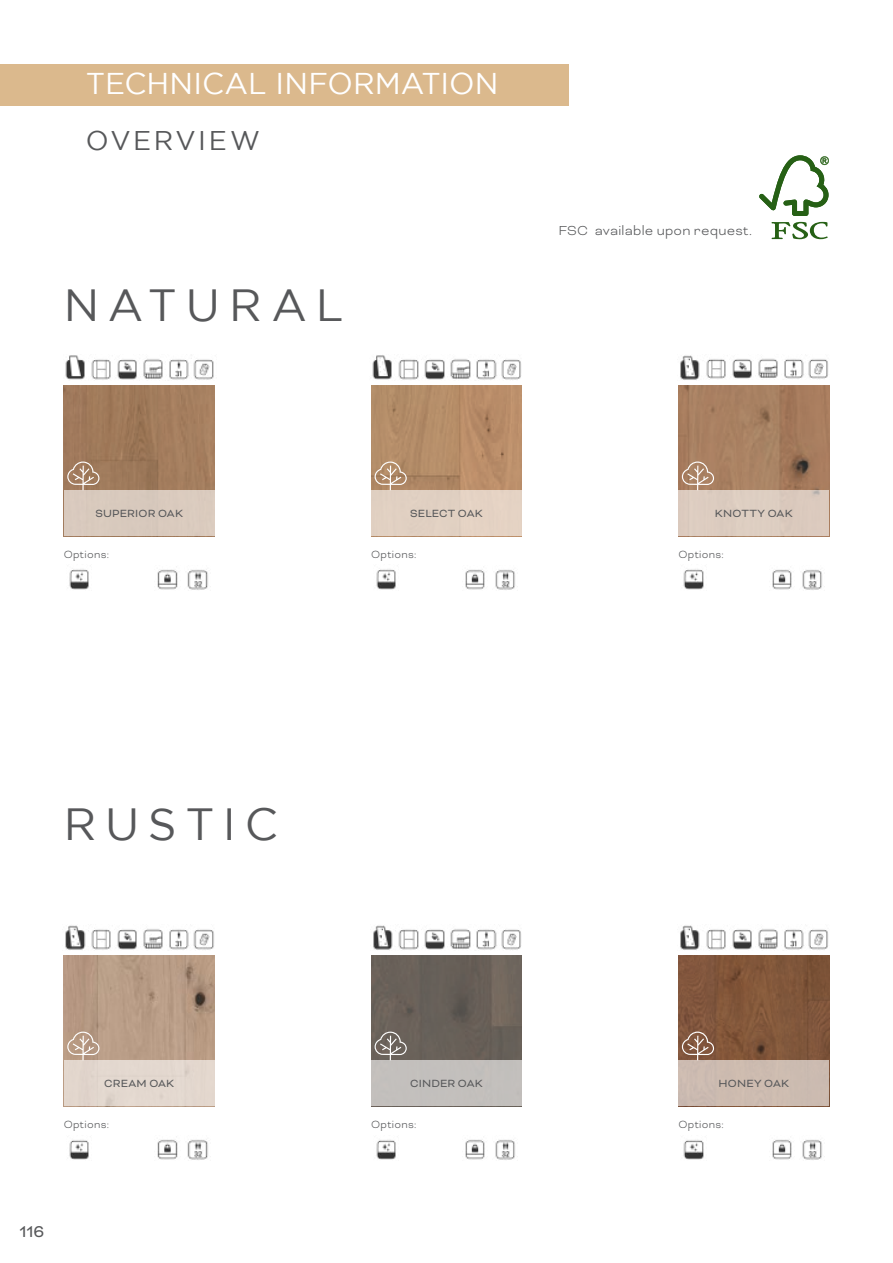
<style>
.page{position:relative;width:893px;height:1263px;background:#fff}
.page>*{position:absolute;margin:0;border:0;box-sizing:border-box;transform-origin:0 0}
.t1{font:45px "Gotham";letter-spacing:.195em;color:#57585a}
.t2{font:30px "Gotham";color:#fff}
.t3{font:27px "Gotham";letter-spacing:.09em;color:#57585a}
.t4{font:18px "Bicyclette";color:#57585a}
.t5{font:300 15px "Bicyclette";letter-spacing:.015em;color:#57585a}
.t6{font:12px "Bicyclette";letter-spacing:.015em;color:#57585a}
.t7{font:300 12px "Bicyclette";letter-spacing:.025em;color:#57585a}
</style>
<div class="page">
<img style="left:64px;top:385px;width:150px;height:106px">
<img style="left:64px;top:955px;width:150px;height:106px">
<img style="left:678px;top:385px;width:151px;height:106px">
<img style="left:678px;top:955px;width:151px;height:106px">
<img style="left:371px;top:385px;width:151px;height:106px">
<img style="left:371px;top:955px;width:151px;height:106px">
<svg style="left:67px;top:461px;width:32px;height:29px"></svg>
<svg style="left:67px;top:1031px;width:32px;height:29px"></svg>
<svg style="left:682px;top:461px;width:32px;height:29px"></svg>
<svg style="left:682px;top:1031px;width:32px;height:29px"></svg>
<svg style="left:375px;top:461px;width:32px;height:29px"></svg>
<svg style="left:375px;top:1031px;width:32px;height:29px"></svg>
<img style="left:69px;top:569px;width:20px;height:21px">
<img style="left:69px;top:1140px;width:20px;height:20px">
<img style="left:376px;top:569px;width:20px;height:21px">
<img style="left:376px;top:1140px;width:20px;height:20px">
<img style="left:683px;top:569px;width:21px;height:21px">
<img style="left:683px;top:1140px;width:21px;height:20px">
<img style="left:157px;top:566px;width:21px;height:24px">
<img style="left:157px;top:1136px;width:21px;height:24px">
<img style="left:465px;top:569px;width:20px;height:21px">
<img style="left:465px;top:1139px;width:20px;height:21px">
<img style="left:772px;top:569px;width:20px;height:21px">
<img style="left:772px;top:1139px;width:20px;height:21px">
<img style="left:65px;top:925px;width:72px;height:25px">
<img style="left:373px;top:925px;width:46px;height:25px">
<img style="left:680px;top:925px;width:46px;height:25px">
<div style="left:64px;top:491px;width:150px;height:45px;background:#d9cabd"></div>
<div style="left:64px;top:1061px;width:150px;height:45px;background:#e3d7ce"></div>
<div style="left:678px;top:491px;width:151px;height:45px;background:#dccbbf"></div>
<div style="left:678px;top:1061px;width:151px;height:45px;background:#ccbbb0"></div>
<div style="left:371px;top:491px;width:151px;height:45px;background:#e2d1c3"></div>
<div style="left:371px;top:1061px;width:151px;height:45px;background:#c3bfbc"></div>
<svg style="left:772px;top:222px;width:56px;height:17px"></svg>
<svg style="left:759px;top:155px;width:70px;height:61px"></svg>
<img style="left:187px;top:569px;width:21px;height:21px">
<img style="left:187px;top:1139px;width:21px;height:21px">
<img style="left:495px;top:569px;width:20px;height:21px">
<img style="left:495px;top:1139px;width:20px;height:21px">
<img style="left:802px;top:569px;width:20px;height:21px">
<img style="left:802px;top:1139px;width:20px;height:21px">
<img style="left:65px;top:355px;width:98px;height:25px">
<img style="left:169px;top:358px;width:45px;height:22px">
<img style="left:372px;top:355px;width:47px;height:25px">
<img style="left:424px;top:359px;width:21px;height:21px">
<img style="left:450px;top:359px;width:21px;height:20px">
<img style="left:476px;top:359px;width:45px;height:21px">
<img style="left:680px;top:355px;width:46px;height:25px">
<img style="left:732px;top:359px;width:20px;height:20px">
<img style="left:758px;top:358px;width:20px;height:20px">
<img style="left:784px;top:359px;width:44px;height:20px">
<img style="left:143px;top:929px;width:20px;height:20px">
<img style="left:169px;top:929px;width:45px;height:21px">
<img style="left:424px;top:929px;width:21px;height:21px">
<img style="left:450px;top:929px;width:21px;height:20px">
<img style="left:476px;top:929px;width:45px;height:21px">
<img style="left:732px;top:929px;width:20px;height:21px">
<img style="left:758px;top:929px;width:20px;height:20px">
<img style="left:784px;top:929px;width:44px;height:21px">
<div style="left:0;top:64px;width:568px;height:41px;background:#dbb98d"></div>
<p class="t2" style="left:86px;top:67px;width:414px">TECHNICAL INFORMATION</p>
<p class="t3" style="left:86px;top:125px;width:175px">OVERVIEW</p>
<p class="t1" style="left:64px;top:280px;width:281px">NATURAL</p>
<p class="t5" style="left:558px;top:222px;width:195px">FSC available upon request.</p>
<p class="t6" style="left:95px;top:506px;width:89px">SUPERIOR OAK</p>
<p class="t7" style="left:64px;top:547px;width:47px">Options:</p>
<p class="t6" style="left:410px;top:506px;width:74px">SELECT OAK</p>
<p class="t7" style="left:371px;top:547px;width:47px">Options:</p>
<p class="t6" style="left:715px;top:506px;width:79px">KNOTTY OAK</p>
<p class="t7" style="left:678px;top:547px;width:47px">Options:</p>
<p class="t1" style="left:64px;top:799px;width:216px">RUSTIC</p>
<p class="t6" style="left:104px;top:1076px;width:72px">CREAM OAK</p>
<p class="t7" style="left:64px;top:1117px;width:47px">Options:</p>
<p class="t4" style="left:19px;top:1221px;width:26px">116</p>
<p class="t6" style="left:410px;top:1076px;width:74px">CINDER OAK</p>
<p class="t7" style="left:371px;top:1117px;width:47px">Options:</p>
<p class="t6" style="left:718px;top:1076px;width:72px">HONEY OAK</p>
<p class="t7" style="left:678px;top:1117px;width:47px">Options:</p>
</div>
